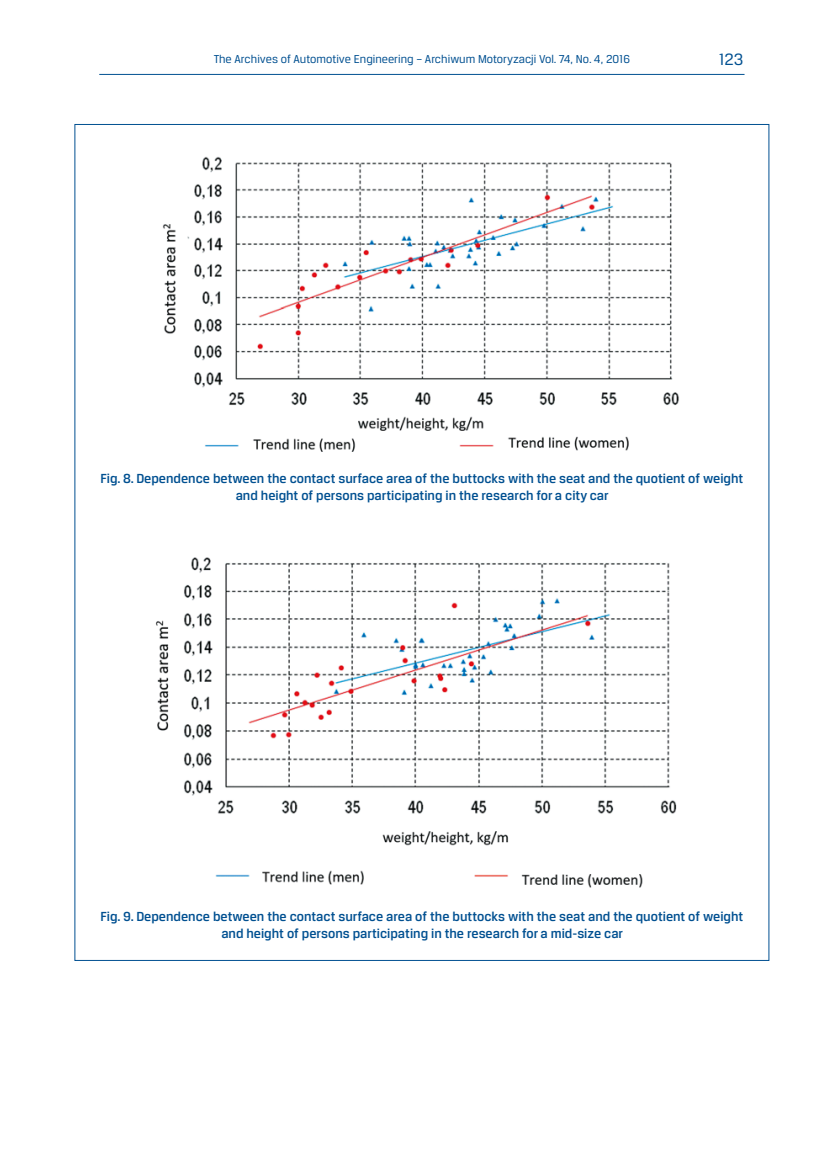
<style>
.page{position:relative;width:819px;height:1161px;background:#fff}
.page>*{position:absolute;margin:0;border:0;box-sizing:border-box;transform-origin:0 0}
.t1{font:17.5px "Breuer Text";color:#005091}
.podpisy_ilustracji_a{font:500 14px/16.8px "Breuer Text";color:#005091;text-align:center}
.t2{font:12.25px "Breuer Text";color:#005091}
</style>
<div class="page">
<hr style="left:99px;top:74px;width:645px;height:1px;background:#005091">
<img style="left:162px;top:156px;width:517px;height:296px">
<img style="left:155px;top:557px;width:522px;height:331px">
<p class="t2" style="left:214px;top:52px;width:418px">The Archives of Automotive Engineering – Archiwum Motoryzacji Vol. 74, No. 4, 2016</p>
<p class="t1" style="left:718px;top:50px;width:26px">123</p>
<p class="podpisy_ilustracji_a" style="left:100px;top:470px;width:644px">Fig. 8. Dependence between the contact surface area of the buttocks with the seat and the quotient of weight and height of persons participating in the research for a city car</p>
<p class="podpisy_ilustracji_a" style="left:100px;top:908px;width:644px">Fig. 9. Dependence between the contact surface area of the buttocks with the seat and the quotient of weight and height of persons participating in the research for a mid-size car</p>
</div>
